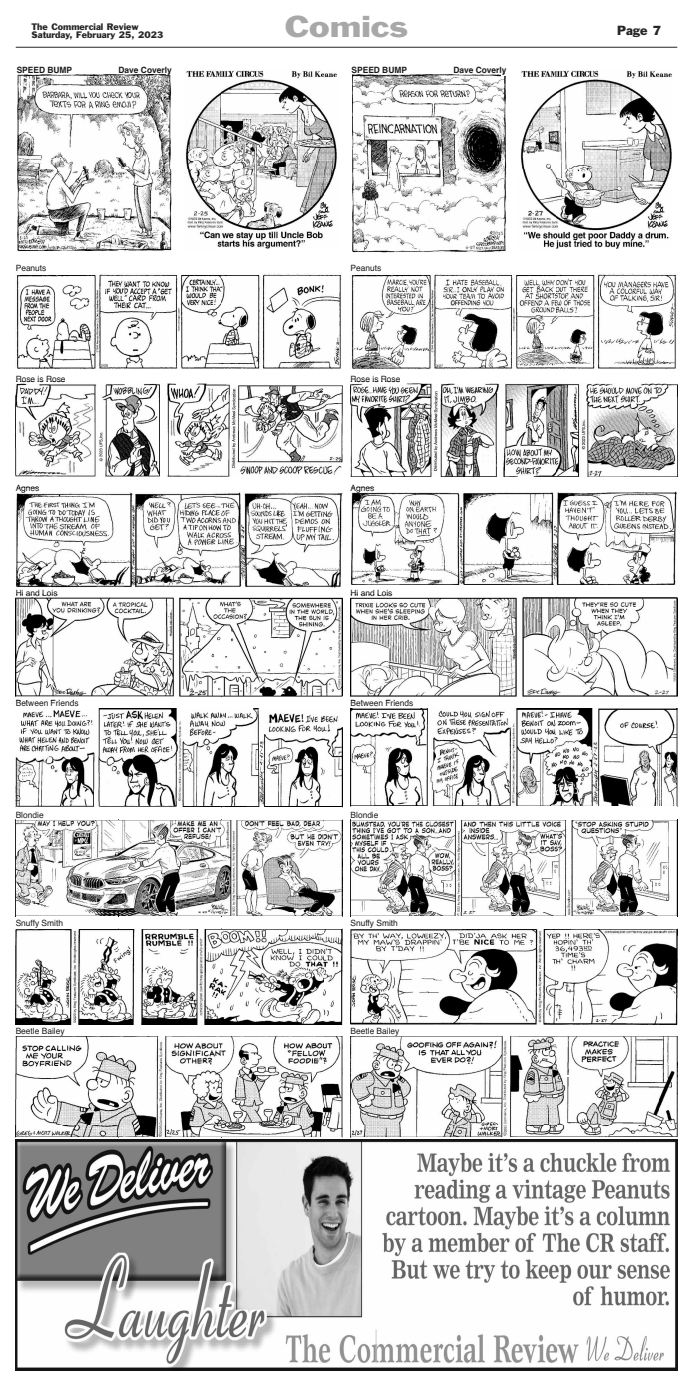
<style>
.page{position:relative;width:693px;height:1386px;background:#fff}
.page>*{position:absolute;margin:0;border:0;box-sizing:border-box;transform-origin:0 0}
.t1{font:28px "Franklin Gothic";color:#a8a8a8;scale:1.2 1}
.t2{font:12.25px "Franklin Gothic";color:#272526}
.t3{font:8.75px/8.8px "Franklin Gothic";color:#272526}
.t4{font:8.66px "Helvetica";color:#191919}
.t5{font:700 8.66px "Helvetica";color:#191919}
</style>
<div class="page">
<hr style="left:16px;top:47px;width:661px;height:1px;background:#272526">
<img style="left:18px;top:74px;width:154px;height:95px">
<img style="left:185px;top:70px;width:152px;height:179px">
<img style="left:19px;top:273px;width:289px;height:2px">
<svg style="left:17px;top:169px;width:155px;height:82px"></svg>
<svg style="left:185px;top:169px;width:37px;height:80px"></svg>
<img style="left:16px;top:275px;width:325px;height:94px">
<img style="left:16px;top:384px;width:326px;height:93px">
<img style="left:16px;top:492px;width:326px;height:96px">
<img style="left:16px;top:599px;width:326px;height:97px">
<img style="left:16px;top:709px;width:326px;height:98px">
<img style="left:16px;top:821px;width:326px;height:95px">
<svg style="left:325px;top:820px;width:17px;height:1px"></svg>
<img style="left:16px;top:930px;width:326px;height:95px">
<svg style="left:325px;top:929px;width:17px;height:1px"></svg>
<img style="left:16px;top:1036px;width:326px;height:101px">
<svg style="left:229px;top:1075px;width:9px;height:2px"></svg>
<img style="left:353px;top:74px;width:154px;height:95px">
<img style="left:521px;top:70px;width:151px;height:179px">
<img style="left:435px;top:274px;width:205px;height:1px">
<svg style="left:352px;top:169px;width:155px;height:84px"></svg>
<svg style="left:521px;top:169px;width:35px;height:80px"></svg>
<img style="left:351px;top:275px;width:325px;height:94px">
<img style="left:351px;top:384px;width:326px;height:93px">
<img style="left:351px;top:492px;width:326px;height:93px">
<img style="left:351px;top:599px;width:326px;height:98px">
<img style="left:351px;top:709px;width:326px;height:97px">
<img style="left:351px;top:821px;width:326px;height:95px">
<img style="left:351px;top:930px;width:326px;height:95px">
<svg style="left:659px;top:929px;width:18px;height:1px"></svg>
<img style="left:351px;top:1036px;width:326px;height:101px">
<svg style="left:564px;top:1075px;width:9px;height:2px"></svg>
<img style="left:16px;top:1140px;width:661px;height:230px">
<p class="t3" style="left:31px;top:23px;width:133px">The Commercial Review<br>Saturday, February 25, 2023</p>
<h1 class="t1" style="left:285px;top:16px;width:104px">Comics</h1>
<h2 class="t2" style="left:617px;top:26px;width:46px">Page 7</h2>
<p class="t5" style="left:17px;top:65px;width:57px">SPEED BUMP</p>
<p class="t5" style="left:119px;top:65px;width:55px">Dave Coverly</p>
<p class="t5" style="left:352px;top:65px;width:57px">SPEED BUMP</p>
<p class="t5" style="left:453px;top:65px;width:55px">Dave Coverly</p>
<p class="t4" style="left:16px;top:263px;width:32px">Peanuts</p>
<p class="t4" style="left:351px;top:263px;width:32px">Peanuts</p>
<p class="t4" style="left:16px;top:374px;width:51px">Rose is Rose</p>
<p class="t4" style="left:351px;top:374px;width:51px">Rose is Rose</p>
<p class="t4" style="left:16px;top:483px;width:25px">Agnes</p>
<p class="t4" style="left:351px;top:483px;width:25px">Agnes</p>
<p class="t4" style="left:16px;top:588px;width:43px">Hi and Lois</p>
<p class="t4" style="left:351px;top:588px;width:43px">Hi and Lois</p>
<p class="t4" style="left:16px;top:698px;width:64px">Between Friends</p>
<p class="t4" style="left:351px;top:698px;width:64px">Between Friends</p>
<p class="t4" style="left:16px;top:810px;width:29px">Blondie</p>
<p class="t4" style="left:351px;top:810px;width:29px">Blondie</p>
<p class="t4" style="left:16px;top:917px;width:49px">Snuffy Smith</p>
<p class="t4" style="left:351px;top:917px;width:49px">Snuffy Smith</p>
<p class="t4" style="left:16px;top:1026px;width:50px">Beetle Bailey</p>
<p class="t4" style="left:351px;top:1026px;width:50px">Beetle Bailey</p>
</div>
